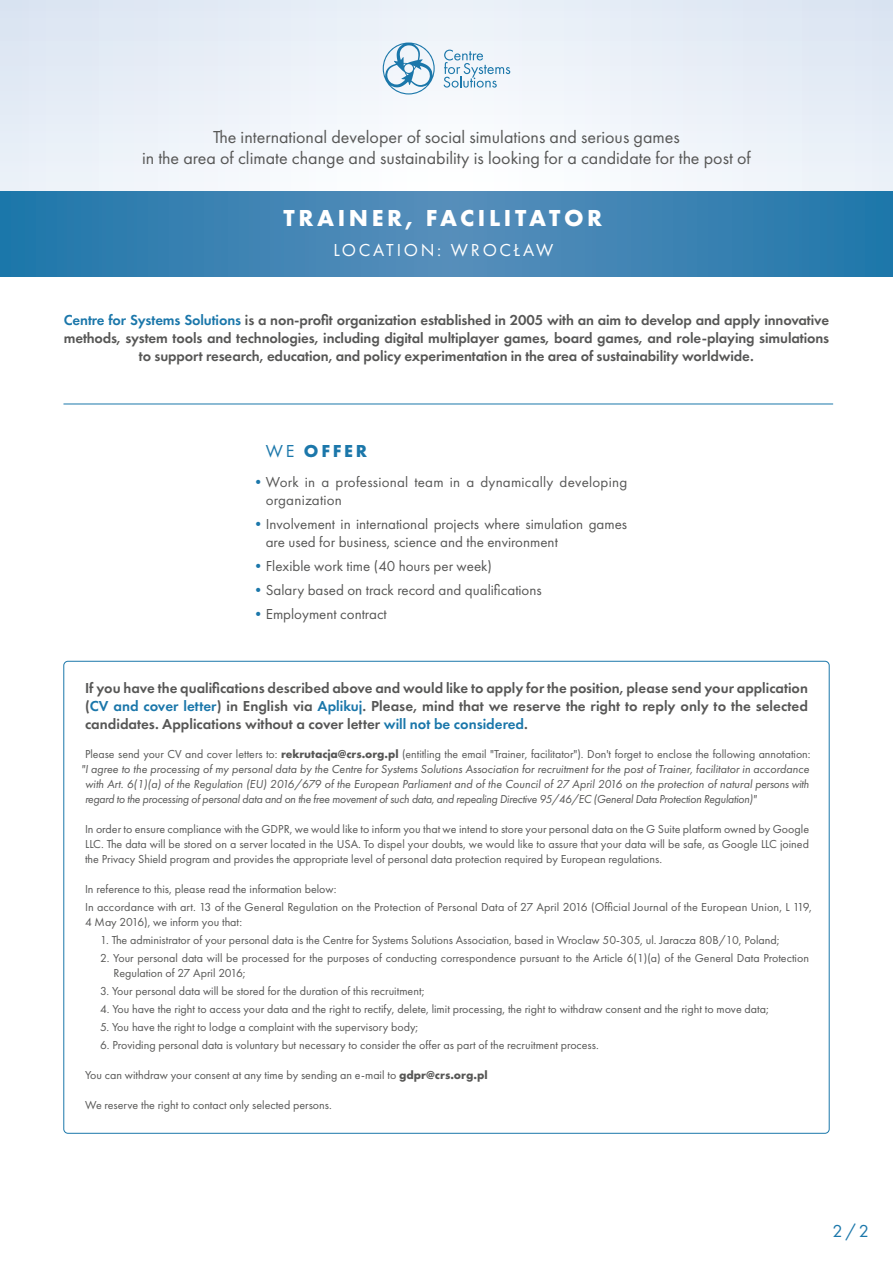
<style>
.page{position:relative;width:893px;height:1263px;background:#fff}
.page>*{position:absolute;margin:0;border:0;box-sizing:border-box;transform-origin:0 0}
.t1{font:700 24px "Futura PT";letter-spacing:.15em;color:#fff}
.t2{font:18px/21.6px "Futura PT";color:#575756;text-align:center}
.t3{font:18px "Futura PT";letter-spacing:.15em;color:#fff}
.t4{font:700 18px "Futura PT";letter-spacing:.15em;color:#1b77aa}
.t5{font:18px "Futura PT";color:#1b77aa}
.t6{font:600 15px/18px "Futura PT";letter-spacing:-.01em;color:#575756;text-align:justify}
.t7{font:15px/18px "Futura PT";color:#575756}
.t8{font:12px/15px "Futura PT";color:#575756}
.t9{font:italic 12px "Futura PT";color:#575756}
.t10{font:italic 12px "Futura PT";letter-spacing:-.02em;color:#575756}
.s1{color:#1b77aa}
.s2{font-weight:400}
.s3{font-weight:700}
</style>
<div class="page">
<hr style="left:64px;top:404px;width:769px;height:1px;background:#1b77aa">
<div style="left:0;top:0;width:893px;height:191px;background:linear-gradient(to bottom,#e1eaf4,#f6f9fc)"></div>
<svg style="left:0;top:191px;width:893px;height:85px;background:#3b82b2"></svg>
<svg style="left:444px;top:50px;width:66px;height:38px"></svg>
<svg style="left:383px;top:43px;width:52px;height:51px"></svg>
<h2 class="t2" style="left:142px;top:126px;width:610px">The international developer of social simulations and serious games<br>in the area of climate change and sustainability is looking for a candidate for the post of</h2>
<h1 class="t1" style="left:283px;top:203px;width:320px">TRAINER, FACILITATOR</h1>
<h2 class="t3" style="left:333px;top:240px;width:221px">LOCATION: WROCŁAW</h2>
<p class="t6" style="left:64px;top:311px;width:767px;text-align:center"><span class="s1">Centre for Systems Solutions</span> is a non-profit organization established in 2005 with an aim to develop and apply innovative methods, system tools and technologies, including digital multiplayer games, board games, and role-playing simulations to support research, education, and policy experimentation in the area of sustainability worldwide.</p>
<h2 class="t4" style="left:266px;top:440px;width:103px"><span class="s2">WE</span> OFFER</h2>
<p class="t7" style="left:266px;top:473px;width:363px;text-indent:-15px"><span class="s1">•</span>Work in a professional team in a dynamically developing organization</p>
<p class="t7" style="left:266px;top:515px;width:363px;text-indent:-15px"><span class="s1">•</span>Involvement in international projects where simulation games are used for business, science and the environment</p>
<p class="t7" style="left:251px;top:557px;width:243px"><span class="s1">•</span>Flexible work time (40 hours per week)</p>
<p class="t7" style="left:251px;top:581px;width:293px"><span class="s1">•</span>Salary based on track record and qualifications</p>
<p class="t7" style="left:251px;top:605px;width:138px"><span class="s1">•</span>Employment contract</p>
<p class="t6" style="left:85px;top:679px;width:724px">If you have the qualifications described above and would like to apply for the position, please send your application (<span class="s1">CV and cover letter</span>) in English via <span class="s1">Aplikuj</span>. Please, mind that we reserve the right to reply only to the selected candidates. Applications without a cover letter <span class="s1">will not be considered</span>.</p>
<p class="t8" style="left:85px;top:747px;width:727px">Please send your CV and cover letters to: <span class="s3">rekrutacja@crs.org.pl</span> (entitling the email "Trainer, facilitator"). Don't forget to enclose the following annotation:</p>
<p class="t9" style="left:81px;top:762px;width:729px">"I agree to the processing of my personal data by the Centre for Systems Solutions Association for recruitment for the post of Trainer, facilitator in accordance</p>
<p class="t9" style="left:85px;top:777px;width:725px">with Art. 6(1)(a) of the Regulation (EU) 2016/679 of the European Parliament and of the Council of 27 April 2016 on the protection of natural persons with</p>
<p class="t10" style="left:85px;top:792px;width:673px">regard to the processing of personal data and on the free movement of such data, and repealing Directive 95/46/EC (General Data Protection Regulation)"</p>
<p class="t8" style="left:85px;top:822px;width:725px;text-align:justify">In order to ensure compliance with the GDPR, we would like to inform you that we intend to store your personal data on the G Suite platform owned by Google LLC. The data will be stored on a server located in the USA. To dispel your doubts, we would like to assure that your data will be safe, as Google LLC joined the Privacy Shield program and provides the appropriate level of personal data protection required by European regulations.</p>
<p class="t8" style="left:85px;top:880px;width:728px;line-height:18px">In reference to this, please read the information below:<br>In accordance with art. 13 of the General Regulation on the Protection of Personal Data of 27 April 2016 (Official Journal of the European Union, L 119,</p>
<p class="t8" style="left:85px;top:915px;width:159px">4 May 2016), we inform you that:</p>
<p class="t8" style="left:100px;top:933px;width:681px">1. The administrator of your personal data is the Centre for Systems Solutions Association, based in Wroclaw 50-305, ul. Jaracza 80B/10, Poland;</p>
<p class="t8" style="left:114px;top:951px;width:697px;text-indent:-14px">2. Your personal data will be processed for the purposes of conducting correspondence pursuant to the Article 6(1)(a) of the General Data Protection<br>Regulation of 27 April 2016;</p>
<p class="t8" style="left:100px;top:984px;width:326px">3. Your personal data will be stored for the duration of this recruitment;</p>
<p class="t8" style="left:100px;top:1002px;width:670px">4. You have the right to access your data and the right to rectify, delete, limit processing, the right to withdraw consent and the right to move data;</p>
<p class="t8" style="left:100px;top:1020px;width:320px">5. You have the right to lodge a complaint with the supervisory body;</p>
<p class="t8" style="left:100px;top:1038px;width:500px">6. Providing personal data is voluntary but necessary to consider the offer as part of the recruitment process.</p>
<p class="t8" style="left:85px;top:1068px;width:404px">You can withdraw your consent at any time by sending an e-mail to <span class="s3">gdpr@crs.org.pl</span></p>
<p class="t8" style="left:85px;top:1098px;width:248px">We reserve the right to contact only selected persons.</p>
<h2 class="t5" style="left:832px;top:1220px;width:38px">2/2</h2>
</div>
